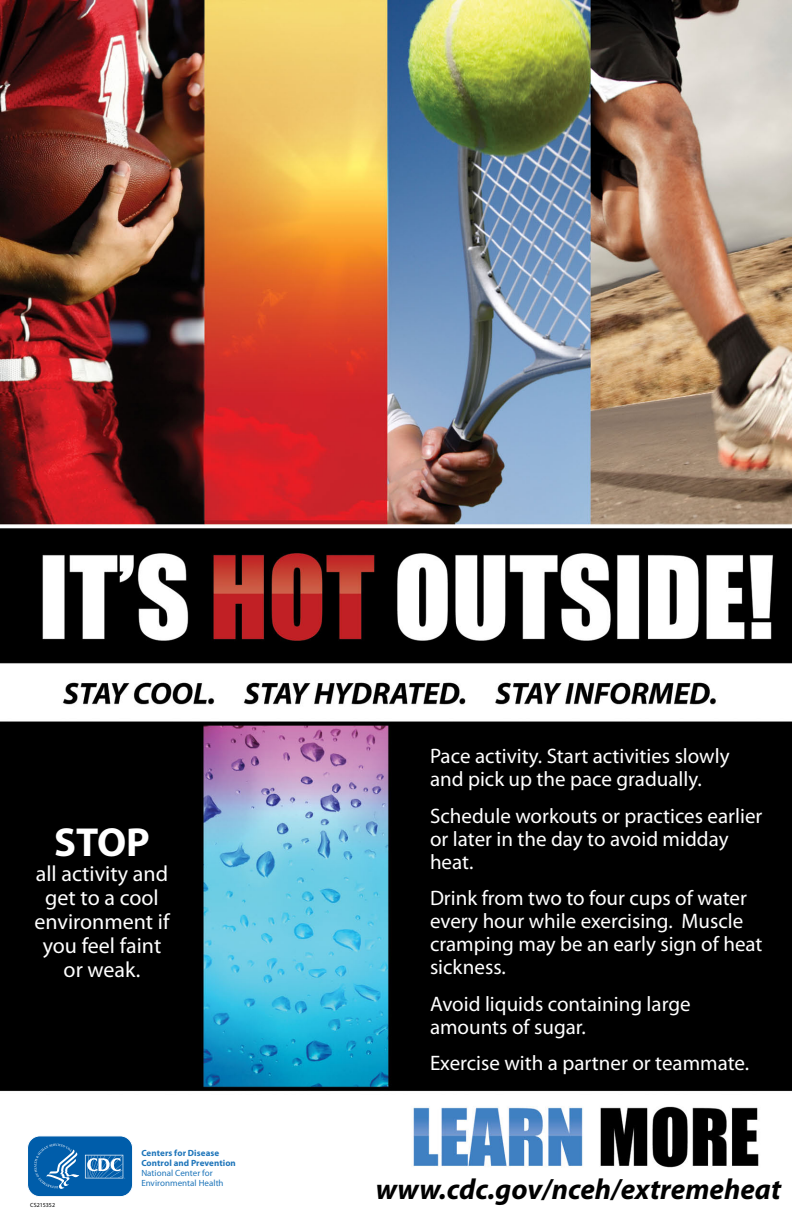
<style>
.page{position:relative;width:792px;height:1224px;background:#fff}
.page>*{position:absolute;margin:0;border:0;box-sizing:border-box;transform-origin:0 0}
.t1{font:700 40.7px "Myriad Pro";color:#fff}
.t2{font:italic 700 29px "Myriad Pro";color:#000}
.t3{font:22px "Myriad Pro";color:#fff}
.Paragraph_Style_1{font:21px/23px "Myriad Pro";color:#fff}
.t4{font:700 9px "Myriad Pro";letter-spacing:.01em;color:#1e75ba}
.t5{font:9px "Myriad Pro";color:#1e75ba}
.t6{font:6px "Myriad Pro";color:#000}
</style>
<div class="page">
<img style="left:0;top:0;width:792px;height:1168px">
<svg style="left:27px;top:1135px;width:107px;height:62px;background:#2d79b9"></svg>
<p class="t1" style="left:54px;top:816px;width:97px">STOP</p>
<p class="t3" style="left:36px;top:860px;width:134px">all activity and</p>
<p class="t3" style="left:45px;top:884px;width:115px">get to a cool</p>
<p class="t3" style="left:35px;top:908px;width:136px">environment if</p>
<p class="t3" style="left:43px;top:932px;width:120px">you feel faint</p>
<p class="t3" style="left:64px;top:957px;width:78px">or weak.</p>
<p class="t6" style="left:30px;top:1201px;width:26px">CS215352</p>
<p class="t4" style="left:141px;top:1147px;width:79px">Centers for Disease</p>
<p class="t4" style="left:141px;top:1157px;width:96px">Control and Prevention</p>
<p class="t5" style="left:141px;top:1167px;width:73px">National Center for</p>
<p class="t5" style="left:141px;top:1177px;width:84px">Environmental Health</p>
<p class="Paragraph_Style_1" style="left:430px;top:744px;width:301px">Pace activity. Start activities slowly and pick up the pace gradually.</p>
<p class="Paragraph_Style_1" style="left:430px;top:804px;width:334px">Schedule workouts or practices earlier or later in the day to avoid midday heat.</p>
<p class="Paragraph_Style_1" style="left:430px;top:886px;width:334px">Drink from two to four cups of water every hour while exercising. Muscle cramping may be an early sign of heat sickness.</p>
<p class="Paragraph_Style_1" style="left:430px;top:992px;width:262px">Avoid liquids containing large amounts of sugar.</p>
<p class="Paragraph_Style_1" style="left:430px;top:1051px;width:321px">Exercise with a partner or teammate.</p>
<p class="t2" style="left:376px;top:1170px;width:407px">www.cdc.gov/nceh/extremeheat</p>
</div>
